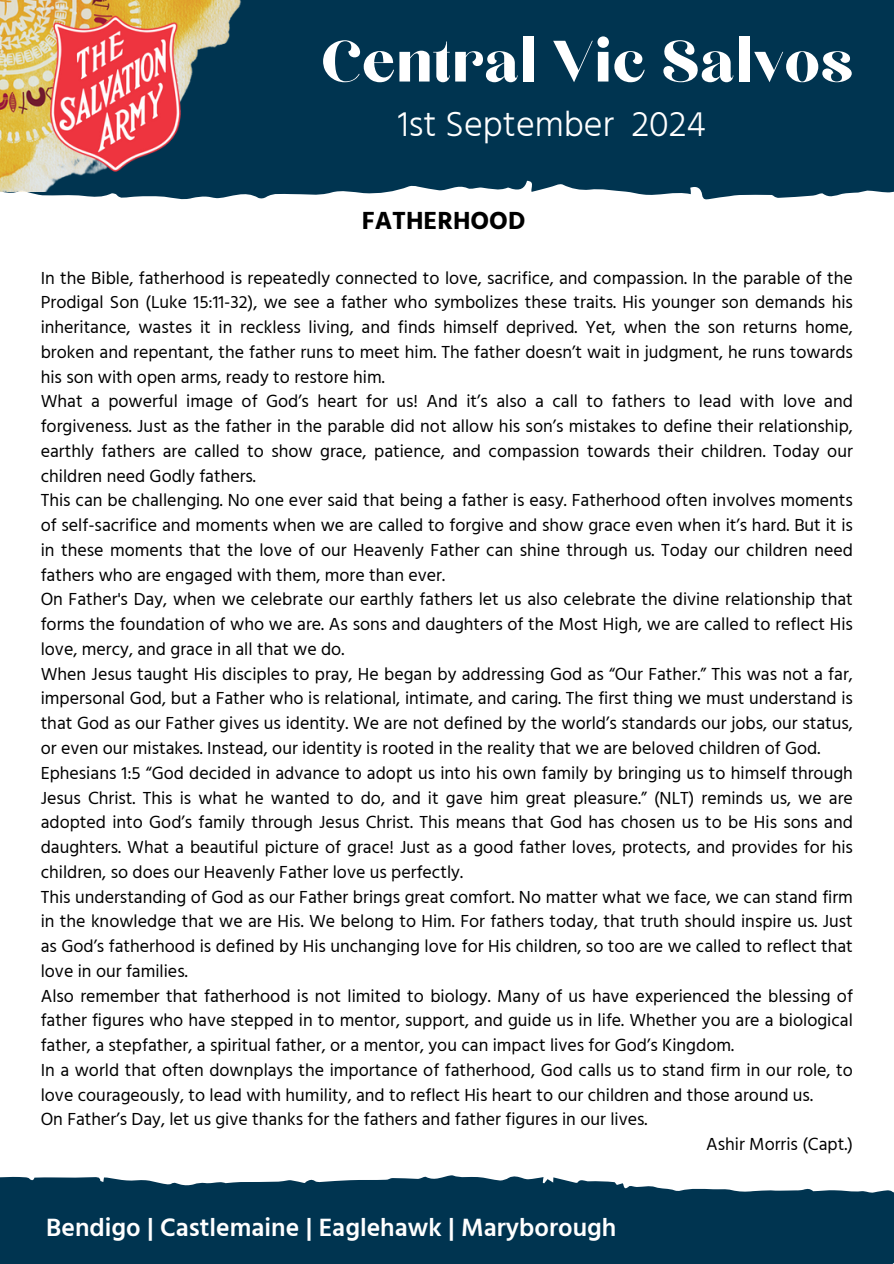
<style>
.page{position:relative;width:894px;height:1264px;background:#fff}
.page>*{position:absolute;margin:0;border:0;box-sizing:border-box;transform-origin:0 0}
.t1{font:72.75px "Chloe";color:#fff}
.t2{font:300 36px "Hind Guntur";color:#fff}
.t3{font:600 25.65px "Hind Guntur";color:#fff}
.t4{font:700 25.5px "Hind Guntur";color:#000}
.t5{font:18px/24.8px "Hind Guntur";color:#000;text-align:justify}
</style>
<div class="page">
<svg style="left:0;top:1175px;width:893px;height:88px;background:#17465f"></svg>
<div style="left:3px;top:0;width:890px;height:200px;background:#003450"></div>
<img style="left:0;top:0;width:251px;height:192px">
<img style="left:46px;top:13px;width:137px;height:162px">
<p class="t1" style="left:321px;top:27px;width:534px">Central Vic Salvos</p>
<h1 class="t2" style="left:397px;top:103px;width:309px">1st September 2024</h1>
<h2 class="t4" style="left:362px;top:206px;width:165px">FATHERHOOD</h2>
<h3 class="t5" style="left:41px;top:265px;width:813px">In the Bible, fatherhood is repeatedly connected to love, sacrifice, and compassion. In the parable of the Prodigal Son (Luke 15:11-32), we see a father who symbolizes these traits. His younger son demands his inheritance, wastes it in reckless living, and finds himself deprived. Yet, when the son returns home, broken and repentant, the father runs to meet him. The father doesn’t wait in judgment, he runs towards his son with open arms, ready to restore him.</h3>
<p class="t5" style="left:41px;top:389px;width:813px">What a powerful image of God’s heart for us! And it’s also a call to fathers to lead with love and forgiveness. Just as the father in the parable did not allow his son’s mistakes to define their relationship, earthly fathers are called to show grace, patience, and compassion towards their children. Today our children need Godly fathers.</p>
<p class="t5" style="left:41px;top:488px;width:813px">This can be challenging. No one ever said that being a father is easy. Fatherhood often involves moments of self-sacrifice and moments when we are called to forgive and show grace even when it’s hard. But it is in these moments that the love of our Heavenly Father can shine through us. Today our children need fathers who are engaged with them, more than ever.</p>
<p class="t5" style="left:41px;top:587px;width:813px">On Father's Day, when we celebrate our earthly fathers let us also celebrate the divine relationship that forms the foundation of who we are. As sons and daughters of the Most High, we are called to reflect His love, mercy, and grace in all that we do.</p>
<p class="t5" style="left:41px;top:661px;width:813px">When Jesus taught His disciples to pray, He began by addressing God as “Our Father.” This was not a far, impersonal God, but a Father who is relational, intimate, and caring. The first thing we must understand is that God as our Father gives us identity. We are not defined by the world’s standards our jobs, our status, or even our mistakes. Instead, our identity is rooted in the reality that we are beloved children of God.</p>
<p class="t5" style="left:41px;top:760px;width:813px">Ephesians 1:5 “God decided in advance to adopt us into his own family by bringing us to himself through Jesus Christ. This is what he wanted to do, and it gave him great pleasure.” (NLT) reminds us, we are adopted into God’s family through Jesus Christ. This means that God has chosen us to be His sons and daughters. What a beautiful picture of grace! Just as a good father loves, protects, and provides for his children, so does our Heavenly Father love us perfectly.</p>
<p class="t5" style="left:41px;top:884px;width:813px">This understanding of God as our Father brings great comfort. No matter what we face, we can stand firm in the knowledge that we are His. We belong to Him. For fathers today, that truth should inspire us. Just as God’s fatherhood is defined by His unchanging love for His children, so too are we called to reflect that love in our families.</p>
<p class="t5" style="left:41px;top:983px;width:813px">Also remember that fatherhood is not limited to biology. Many of us have experienced the blessing of father figures who have stepped in to mentor, support, and guide us in life. Whether you are a biological father, a stepfather, a spiritual father, or a mentor, you can impact lives for God’s Kingdom.</p>
<p class="t5" style="left:41px;top:1057px;width:813px">In a world that often downplays the importance of fatherhood, God calls us to stand firm in our role, to love courageously, to lead with humility, and to reflect His heart to our children and those around us.</p>
<p class="t5" style="left:41px;top:1106px;width:608px">On Father’s Day, let us give thanks for the fathers and father figures in our lives.</p>
<p class="t5" style="left:706px;top:1131px;width:148px">Ashir Morris (Capt.)</p>
<p class="t3" style="left:46px;top:1212px;width:571px">Bendigo | Castlemaine | Eaglehawk | Maryborough</p>
</div>
